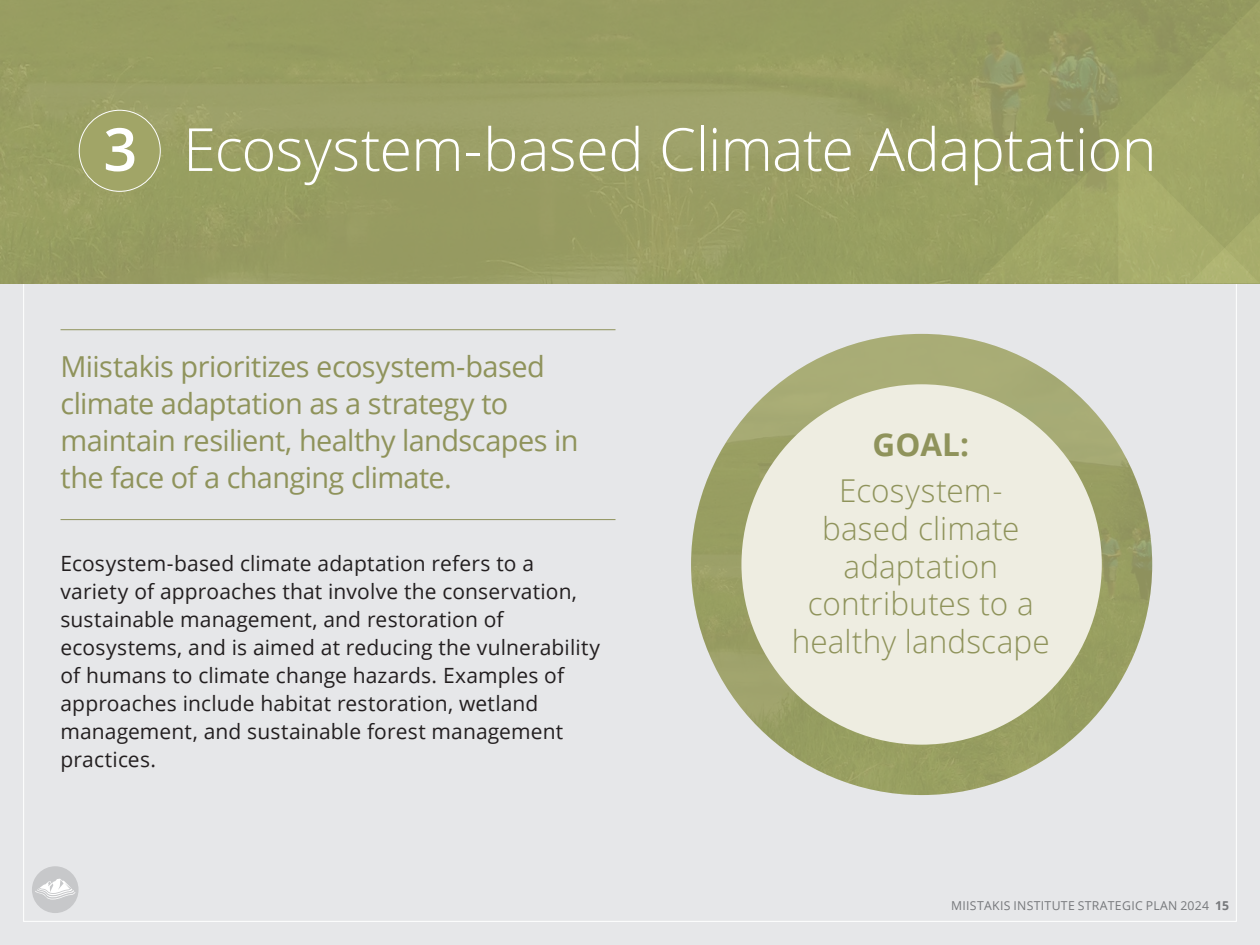
<style>
.page{position:relative;width:1260px;height:945px;background:#e6e7e9}
.page>*{position:absolute;margin:0;border:0;box-sizing:border-box;transform-origin:0 0}
.Slide_heading{font:300 59.5px "Open Sans";letter-spacing:-.015em;color:#fff}
.t1{font:300 31.5px/37.8px "Open Sans";letter-spacing:.005em;color:#8f935b;text-align:center}
.t2{font:700 31.5px "Open Sans";color:#8f935b}
.MIR_Body_copy_large{font:28.88px/36.8px "Open Sans";letter-spacing:-.02em;color:#8f935b}
.MIR_Body_copy_large-2{font:21px/28px "Open Sans";letter-spacing:.005em;color:#231f20}
.t3{font:12.25px "Open Sans";letter-spacing:.025em;color:#76787b}
.s1{font-weight:600}
.s2{font-weight:700}
</style>
<div class="page">
<img style="left:0;top:0;width:976px;height:284px">
<svg style="left:976px;top:0;width:284px;height:284px;background:#989d62"></svg>
<svg style="left:1118px;top:142px;width:142px;height:142px;background:#a5aa69"></svg>
<img style="left:691px;top:334px;width:461px;height:461px">
<div style="left:79px;top:110px;width:81px;height:81px;background:#a1a567;border-radius:50%"></div>
<div style="left:79px;top:110px;width:82px;height:82px;border:1px solid #fff;border-radius:50%"></div>
<hr style="left:61px;top:329px;width:555px;height:1px;background:#8f935b">
<hr style="left:61px;top:519px;width:555px;height:1px;background:#8f935b">
<div style="left:741px;top:384px;width:361px;height:361px;background:#eeede1;border-radius:50%"></div>
<div style="left:32px;top:866px;width:47px;height:47px;background:#c7c8ca;border-radius:50%"></div>
<svg style="left:35px;top:879px;width:40px;height:21px"></svg>
<p class="Slide_heading" style="left:103px;top:109px;width:1055px"><span class="s1">3</span> Ecosystem-based Climate Adaptation</p>
<p class="MIR_Body_copy_large" style="left:61px;top:348px;width:520px">Miistakis prioritizes ecosystem-based climate adaptation as a strategy to maintain resilient, healthy landscapes in the face of a changing climate.</p>
<p class="MIR_Body_copy_large-2" style="left:61px;top:549px;width:541px">Ecosystem-based climate adaptation refers to a variety of approaches that involve the conservation, sustainable management, and restoration of ecosystems, and is aimed at reducing the vulnerability of humans to climate change hazards. Examples of approaches include habitat restoration, wetland management, and sustainable forest management practices.</p>
<p class="t2" style="left:873px;top:423px;width:98px">GOAL:</p>
<p class="t1" style="left:792px;top:471px;width:260px">Ecosystem&shy;based climate adaptation contributes to a healthy landscape</p>
<p class="t3" style="left:951px;top:897px;width:280px">MIISTAKIS INSTITUTE STRATEGIC PLAN 2024 <span class="s2">15</span></p>
</div>
